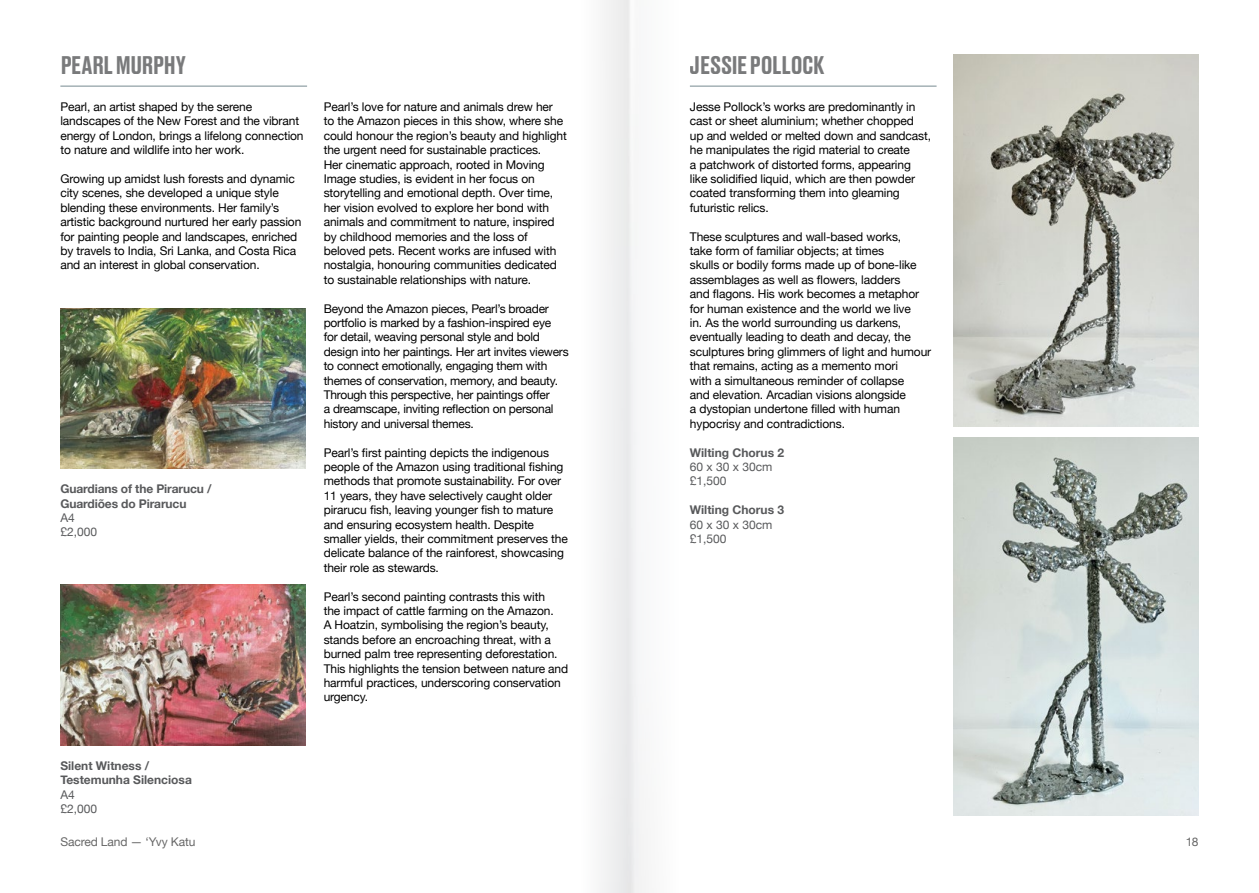
<style>
.page{position:relative;width:1259px;height:893px;background:#fff}
.page>*{position:absolute;margin:0;border:0;box-sizing:border-box;transform-origin:0 0}
.t1{font:500 24px "Druk Text Trial";letter-spacing:-.015em;color:#58595b}
.t2{font:12px/14.4px "Helvetica Neue";letter-spacing:-.01em;color:#000}
.t3{font:700 12px/14.4px "Helvetica Neue";color:#58595b}
.t4{font:12px/14.4px "Helvetica Neue";color:#58595b}
</style>
<div class="page">
<img style="left:60px;top:585px;width:246px;height:160px">
<img style="left:60px;top:308px;width:246px;height:161px">
<hr style="left:60px;top:86px;width:247px;height:1px;background:#768a90">
<img style="left:953px;top:54px;width:245px;height:373px">
<img style="left:953px;top:437px;width:245px;height:379px">
<hr style="left:690px;top:86px;width:246px;height:1px;background:#768a90">
<h1 class="t1" style="left:60px;top:55px;width:127px">PEARL MURPHY</h1>
<p class="t2" style="left:60px;top:100px;width:245px">Pearl, an artist shaped by the serene landscapes of the New Forest and the vibrant energy of London, brings a lifelong connection to nature and wildlife into her work.</p>
<p class="t2" style="left:60px;top:172px;width:242px">Growing up amidst lush forests and dynamic city scenes, she developed a unique style blending these environments. Her family’s artistic background nurtured her early passion for painting people and landscapes, enriched by travels to India, Sri Lanka, and Costa Rica and an interest in global conservation.</p>
<p class="t3" style="left:60px;top:482px;width:153px">Guardians of the Pirarucu /<br>Guardiões do Pirarucu</p>
<p class="t4" style="left:60px;top:511px;width:38px">A4 £2,000</p>
<p class="t2" style="left:324px;top:100px;width:245px">Pearl’s love for nature and animals drew her<br>to the Amazon pieces in this show, where she could honour the region’s beauty and highlight the urgent need for sustainable practices.<br>Her cinematic approach, rooted in Moving Image studies, is evident in her focus on storytelling and emotional depth. Over time, her vision evolved to explore her bond with animals and commitment to nature, inspired by childhood memories and the loss of beloved pets. Recent works are infused with nostalgia, honouring communities dedicated to sustainable relationships with nature.</p>
<p class="t2" style="left:324px;top:302px;width:246px">Beyond the Amazon pieces, Pearl’s broader portfolio is marked by a fashion-inspired eye<br>for detail, weaving personal style and bold design into her paintings. Her art invites viewers to connect emotionally, engaging them with themes of conservation, memory, and beauty.<br>Through this perspective, her paintings offer<br>a dreamscape, inviting reflection on personal history and universal themes.</p>
<p class="t2" style="left:324px;top:446px;width:246px">Pearl’s first painting depicts the indigenous people of the Amazon using traditional fishing methods that promote sustainability. For over 11 years, they have selectively caught older pirarucu fish, leaving younger fish to mature and ensuring ecosystem health. Despite smaller yields, their commitment preserves the delicate balance of the rainforest, showcasing their role as stewards.</p>
<p class="t2" style="left:324px;top:590px;width:246px">Pearl’s second painting contrasts this with<br>the impact of cattle farming on the Amazon.<br>A Hoatzin, symbolising the region’s beauty, stands before an encroaching threat, with a burned palm tree representing deforestation.<br>This highlights the tension between nature and harmful practices, underscoring conservation urgency.</p>
<p class="t3" style="left:60px;top:759px;width:133px">Silent Witness /<br>Testemunha Silenciosa</p>
<p class="t4" style="left:60px;top:788px;width:38px">A4 £2,000</p>
<h1 class="t1" style="left:690px;top:55px;width:136px">JESSIE POLLOCK</h1>
<p class="t2" style="left:690px;top:100px;width:243px">Jesse Pollock’s works are predominantly in cast or sheet aluminium; whether chopped<br>up and welded or melted down and sandcast, he manipulates the rigid material to create<br>a patchwork of distorted forms, appearing like solidified liquid, which are then powder coated transforming them into gleaming futuristic relics.</p>
<p class="t2" style="left:690px;top:230px;width:243px">These sculptures and wall-based works,<br>take form of familiar objects; at times<br>skulls or bodily forms made up of bone-like assemblages as well as flowers, ladders<br>and flagons. His work becomes a metaphor for human existence and the world we live<br>in. As the world surrounding us darkens, eventually leading to death and decay, the sculptures bring glimmers of light and humour that remains, acting as a memento mori<br>with a simultaneous reminder of collapse<br>and elevation. Arcadian visions alongside<br>a dystopian undertone filled with human hypocrisy and contradictions.</p>
<p class="t3" style="left:690px;top:445px;width:96px">Wilting Chorus 2</p>
<p class="t4" style="left:690px;top:460px;width:84px">60 x 30 x 30cm £1,500</p>
<p class="t3" style="left:690px;top:503px;width:96px">Wilting Chorus 3</p>
<p class="t4" style="left:690px;top:518px;width:84px">60 x 30 x 30cm £1,500</p>
<p class="t2" style="left:60px;top:835px;width:136px">Sacred Land — ‘Yvy Katu</p>
<p class="t2" style="left:1185px;top:835px;width:15px">18</p>
</div>
